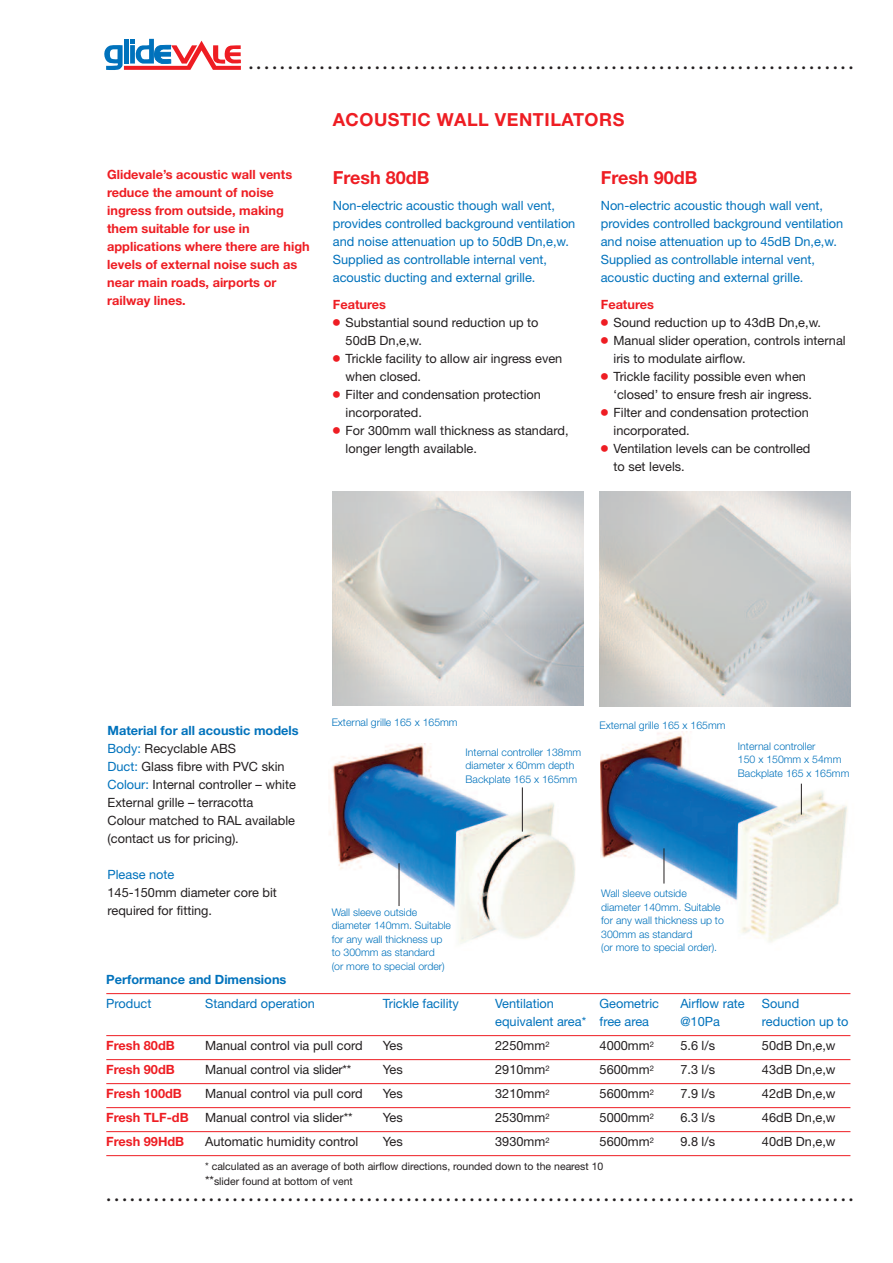
<style>
.page{position:relative;width:893px;height:1263px;background:#fff}
.page>*{position:absolute;margin:0;border:0;box-sizing:border-box;transform-origin:0 0}
.t1{font:700 21px "Clearface";color:#231f20}
.t2{font:700 18px "Helvetica Neue LT Std";letter-spacing:.03em;color:#ee1d23}
.t3{font:700 18px "Helvetica Neue LT Std";color:#ee1d23}
.t4{font:12.75px/18px "Helvetica Neue LT Std";color:#231f20}
.t5{font:12.75px/18px "Helvetica Neue LT Std";color:#0072bc}
.t6{font:700 12.75px/18px "Helvetica Neue LT Std";color:#ee1d23}
.t7{font:700 12.75px "Helvetica Neue LT Std";color:#0072bc}
.t8{font:300 10.5px/13.5px "Helvetica Neue LT Std";color:#0072bc}
.t9{font:10.5px/15px "Helvetica Neue LT Std";color:#231f20}
.s1{font-family:"Universal Newswith Comm Pi";font-size:13.5px;color:#ee1d23}
.s2{font-weight:700;color:#0072bc}
.s3{color:#0072bc}
.s4{font-size:12.75px}
</style>
<div class="page">
<img style="left:600px;top:732px;width:248px;height:210px">
<img style="left:329px;top:744px;width:247px;height:199px">
<hr style="left:522px;top:787px;width:1px;height:45px;background:#231f20">
<img style="left:332px;top:491px;width:251px;height:215px">
<hr style="left:399px;top:863px;width:1px;height:43px;background:#231f20">
<hr style="left:801px;top:784px;width:1px;height:30px;background:#231f20">
<hr style="left:664px;top:848px;width:1px;height:35px;background:#231f20">
<hr style="left:106px;top:993px;width:744px;height:1px;background:#ee1d23">
<hr style="left:106px;top:1035px;width:744px;height:1px;background:#ee1d23">
<hr style="left:106px;top:1059px;width:744px;height:1px;background:#ee1d23">
<hr style="left:106px;top:1083px;width:744px;height:1px;background:#ee1d23">
<hr style="left:106px;top:1107px;width:744px;height:1px;background:#ee1d23">
<hr style="left:106px;top:1131px;width:744px;height:1px;background:#ee1d23">
<hr style="left:106px;top:1155px;width:744px;height:1px;background:#ee1d23">
<img style="left:600px;top:491px;width:250px;height:215px">
<svg style="left:104px;top:39px;width:137px;height:31px"></svg>
<h1 class="t1" style="left:248px;top:53px;width:607px">.............................................................................</h1>
<p class="t6" style="left:107px;top:167px;width:204px">Glidevale’s acoustic wall vents reduce the amount of noise ingress from outside, making them suitable for use in applications where there are high levels of external noise such as near main roads, airports or railway lines.</p>
<h2 class="t2" style="left:333px;top:114px;width:293px">ACOUSTIC WALL VENTILATORS</h2>
<h2 class="t3" style="left:333px;top:171px;width:98px">Fresh 80dB</h2>
<p class="t5" style="left:333px;top:198px;width:244px">Non-electric acoustic though wall vent, provides controlled background ventilation and noise attenuation up to 50dB Dn,e,w.<br>Supplied as controllable internal vent, acoustic ducting and external grille.</p>
<p class="t6" style="left:333px;top:297px;width:55px">Features</p>
<p class="t4" style="left:346px;top:315px;width:194px;text-indent:-13px"><span class="s1">●</span> Substantial sound reduction up to<br>50dB Dn,e,w.</p>
<p class="t4" style="left:346px;top:351px;width:218px;text-indent:-13px"><span class="s1">●</span> Trickle facility to allow air ingress even when closed.</p>
<p class="t4" style="left:346px;top:387px;width:197px;text-indent:-13px"><span class="s1">●</span> Filter and condensation protection incorporated.</p>
<p class="t4" style="left:346px;top:423px;width:224px;text-indent:-13px"><span class="s1">●</span> For 300mm wall thickness as standard, longer length available.</p>
<h2 class="t3" style="left:601px;top:171px;width:98px">Fresh 90dB</h2>
<p class="t5" style="left:601px;top:198px;width:244px">Non-electric acoustic though wall vent, provides controlled background ventilation and noise attenuation up to 45dB Dn,e,w.<br>Supplied as controllable internal vent, acoustic ducting and external grille.</p>
<p class="t6" style="left:601px;top:297px;width:55px">Features</p>
<p class="t4" style="left:601px;top:315px;width:222px"><span class="s1">●</span> Sound reduction up to 43dB Dn,e,w.</p>
<p class="t4" style="left:613px;top:333px;width:234px;text-indent:-13px"><span class="s1">●</span> Manual slider operation, controls internal iris to modulate airflow.</p>
<p class="t4" style="left:613px;top:369px;width:200px;text-indent:-13px"><span class="s1">●</span> Trickle facility possible even when ‘closed’ to ensure fresh air ingress.</p>
<p class="t4" style="left:613px;top:405px;width:197px;text-indent:-13px"><span class="s1">●</span> Filter and condensation protection incorporated.</p>
<p class="t4" style="left:613px;top:441px;width:198px;text-indent:-13px"><span class="s1">●</span> Ventilation levels can be controlled to set levels.</p>
<p class="t4" style="left:108px;top:722px;width:193px"><span class="s2">Material for all acoustic models<br></span><span class="s3">Body:</span> Recyclable ABS<br><span class="s3">Duct:</span> Glass fibre with PVC skin<br><span class="s3">Colour:</span> Internal controller – white<br>External grille – terracotta<br>Colour matched to RAL available (contact us for pricing).</p>
<p class="t5" style="left:108px;top:866px;width:68px">Please note</p>
<p class="t4" style="left:108px;top:884px;width:171px">145-150mm diameter core bit required for fitting.</p>
<p class="t8" style="left:332px;top:716px;width:128px">External grille 165 x 165mm</p>
<p class="t8" style="left:466px;top:746px;width:117px">Internal controller 138mm diameter x 60mm depth<br>Backplate 165 x 165mm</p>
<p class="t8" style="left:600px;top:719px;width:128px">External grille 165 x 165mm</p>
<p class="t8" style="left:738px;top:740px;width:113px">Internal controller<br>150 x 150mm x 54mm<br>Backplate 165 x 165mm</p>
<p class="t8" style="left:332px;top:906px;width:121px">Wall sleeve outside diameter 140mm. Suitable for any wall thickness up to 300mm as standard<br>(or more to special order)</p>
<p class="t8" style="left:601px;top:888px;width:124px">Wall sleeve outside diameter 140mm. Suitable for any wall thickness up to<br>300mm as standard<br>(or more to special order).</p>
<p class="t7" style="left:106px;top:975px;width:182px">Performance and Dimensions</p>
<p class="t5" style="left:106px;top:996px;width:47px">Product</p>
<p class="t5" style="left:205px;top:996px;width:111px">Standard operation</p>
<p class="t5" style="left:383px;top:996px;width:78px">Trickle facility</p>
<p class="t5" style="left:495px;top:996px;width:60px">Ventilation</p>
<p class="t5" style="left:600px;top:996px;width:61px">Geometric</p>
<p class="t5" style="left:680px;top:996px;width:66px">Airflow rate</p>
<p class="t5" style="left:762px;top:996px;width:39px">Sound</p>
<p class="t5" style="left:495px;top:1014px;width:155px">equivalent area* free area</p>
<p class="t5" style="left:680px;top:1014px;width:41px">@10Pa</p>
<p class="t5" style="left:762px;top:1014px;width:88px">reduction up to</p>
<p class="t6" style="left:106px;top:1038px;width:70px">Fresh 80dB</p>
<p class="t4" style="left:205px;top:1038px;width:159px">Manual control via pull cord</p>
<p class="t4" style="left:383px;top:1038px;width:22px">Yes</p>
<p class="t4" style="left:495px;top:1038px;width:56px">2250mm<sup>2</sup></p>
<p class="t4" style="left:600px;top:1038px;width:56px">4000mm<sup>2</sup></p>
<p class="t4" style="left:680px;top:1038px;width:36px">5.6 l/s</p>
<p class="t4" style="left:762px;top:1038px;width:75px">50dB Dn,e,w</p>
<p class="t6" style="left:106px;top:1062px;width:70px">Fresh 90dB</p>
<p class="t4" style="left:205px;top:1062px;width:148px">Manual control via slider**</p>
<p class="t4" style="left:383px;top:1062px;width:22px">Yes</p>
<p class="t4" style="left:495px;top:1062px;width:56px">2910mm<sup>2</sup></p>
<p class="t4" style="left:600px;top:1062px;width:56px">5600mm<sup>2</sup></p>
<p class="t4" style="left:680px;top:1062px;width:36px">7.3 l/s</p>
<p class="t4" style="left:762px;top:1062px;width:75px">43dB Dn,e,w</p>
<p class="t6" style="left:106px;top:1086px;width:77px">Fresh 100dB</p>
<p class="t4" style="left:205px;top:1086px;width:159px">Manual control via pull cord</p>
<p class="t4" style="left:383px;top:1086px;width:22px">Yes</p>
<p class="t4" style="left:495px;top:1086px;width:56px">3210mm<sup>2</sup></p>
<p class="t4" style="left:600px;top:1086px;width:56px">5600mm<sup>2</sup></p>
<p class="t4" style="left:680px;top:1086px;width:36px">7.9 l/s</p>
<p class="t4" style="left:762px;top:1086px;width:75px">42dB Dn,e,w</p>
<p class="t6" style="left:106px;top:1110px;width:84px">Fresh TLF-dB</p>
<p class="t4" style="left:205px;top:1110px;width:149px">Manual control via slider**</p>
<p class="t4" style="left:383px;top:1110px;width:22px">Yes</p>
<p class="t4" style="left:495px;top:1110px;width:56px">2530mm<sup>2</sup></p>
<p class="t4" style="left:600px;top:1110px;width:56px">5000mm<sup>2</sup></p>
<p class="t4" style="left:680px;top:1110px;width:36px">6.3 l/s</p>
<p class="t4" style="left:762px;top:1110px;width:75px">46dB Dn,e,w</p>
<p class="t6" style="left:106px;top:1134px;width:79px">Fresh 99HdB</p>
<p class="t4" style="left:205px;top:1134px;width:155px">Automatic humidity control</p>
<p class="t4" style="left:383px;top:1134px;width:22px">Yes</p>
<p class="t4" style="left:495px;top:1134px;width:56px">3930mm<sup>2</sup></p>
<p class="t4" style="left:600px;top:1134px;width:56px">5600mm<sup>2</sup></p>
<p class="t4" style="left:680px;top:1134px;width:36px">9.8 l/s</p>
<p class="t4" style="left:762px;top:1134px;width:75px">40dB Dn,e,w</p>
<p class="t9" style="left:205px;top:1160px;width:400px">* calculated as an average of both airflow directions, rounded down to the nearest 10 <span class="s4">**</span>slider found at bottom of vent</p>
<h1 class="t1" style="left:106px;top:1184px;width:749px">...............................................................................................</h1>
</div>
